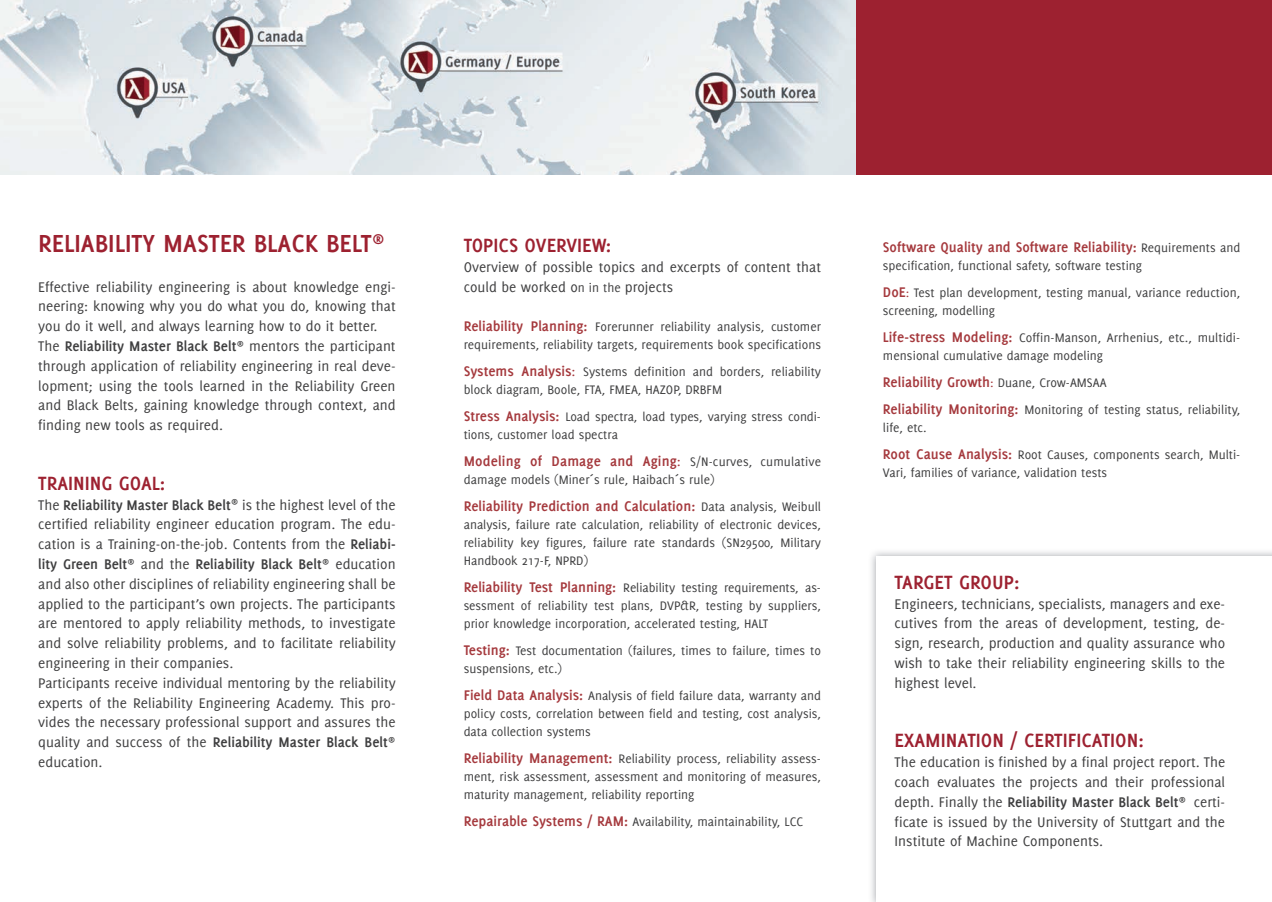
<style>
.page{position:relative;width:1272px;height:902px;background:#fff}
.page>*{position:absolute;margin:0;border:0;box-sizing:border-box;transform-origin:0 0}
.t1{font:700 27px "Delicious";color:#9d2130}
.t2{font:700 21px "Delicious";color:#9d2130}
.t3{font:15.3px/19.8px "Delicious";color:#3e3e3f}
.t4{font:700 15.3px "Delicious";color:#a5393d}
.t5{font:13.5px/18px "Delicious";color:#3e3e3f}
.s1{font-weight:700}
.s2{font-size:13.5px}
.s3{font-weight:700;font-size:15.3px;color:#a5393d}
.s4{font-size:15.3px;color:#a5393d}
.s5{font-weight:400}
.s6{font-weight:400;font-size:13.5px;color:#3e3e3f}
.s7{color:#a5393d}
.s8{font-weight:400;font-size:13.5px}
</style>
<div class="page">
<div style="left:0;top:0;width:1271px;height:174px;background:#9d2130"></div>
<img style="left:871px;top:551px;width:400px;height:350px">
<div style="left:876px;top:556px;width:395px;height:345px;background:#fff"></div>
<img style="left:0;top:0;width:855px;height:174px">
<h1 class="t1" style="left:38px;top:228px;width:348px">RELIABILITY MASTER BLACK BELT<sup>®</sup></h1>
<p class="t3" style="left:38px;top:276px;width:359px">Effective reliability engineering is about knowledge engi&shy;neering: knowing why you do what you do, knowing that you do it well, and always learning how to do it better.<br>The <span class="s1">Reliability Master Black Belt</span><sup>®</sup> mentors the participant through application of reliability engineering in real deve&shy;lopment; using the tools learned in the Reliability Green and Black Belts, gaining knowledge through context, and finding new tools as required.</p>
<h2 class="t2" style="left:38px;top:471px;width:129px">TRAINING GOAL:</h2>
<p class="t3" style="left:38px;top:494px;width:359px">The <span class="s1">Reliability Master Black Belt</span><sup>®</sup> is the highest level of the certified reliability engineer education program. The edu&shy;cation is a Training-on-the-job. Contents from the <span class="s1">Reliabi&shy;lity Green Belt</span><sup>®</sup> and the <span class="s1">Reliability Black Belt</span><sup>®</sup> education and also other disciplines of reliability engineering shall be applied to the participant’s own projects. The participants are mentored to apply reliability methods, to investigate and solve reliability problems, and to facilitate reliability engineering in their companies.<br>Participants receive individual mentoring by the reliability experts of the Reliability Engineering Academy. This pro&shy;vides the necessary professional support and assures the quality and success of the <span class="s1">Reliability Master Black Belt</span><sup>® </sup>education.</p>
<h2 class="t2" style="left:463px;top:233px;width:149px">TOPICS OVERVIEW:</h2>
<p class="t3" style="left:463px;top:257px;width:359px">Overview of possible topics and excerpts of content that could be worked o<span class="s2">n in the</span> projects</p>
<p class="t5" style="left:463px;top:317px;width:359px"><span class="s3">Reliability Planning:</span> Forerunner reliability analysis, customer requirements, reliability targets, requirements book specifications</p>
<p class="t5" style="left:463px;top:362px;width:359px"><span class="s3">Systems Analysis</span><span class="s4">:</span> Systems definition and borders, reliability block diagram, Boole, FTA, FMEA, HAZOP, DRBFM</p>
<p class="t5" style="left:463px;top:407px;width:359px"><span class="s3">Stress Analysis:</span> Load spectra, load types, varying stress condi&shy;tions, customer load spectra</p>
<p class="t4" style="left:463px;top:452px;width:359px">Modeling of Damage and Aging<span class="s5">:</span> <span class="s6">S/N-curves, cumulative</span></p>
<p class="t5" style="left:463px;top:470px;width:252px">damage models (Miner´s rule, Haibach´s rule)</p>
<p class="t4" style="left:463px;top:497px;width:359px">Reliability Prediction and Calculation: <span class="s6">Data analysis, Weibull</span></p>
<p class="t5" style="left:463px;top:515px;width:359px;text-align:justify">analysis, failure rate calculation, reliability of electronic devices, reliability key figures, failure rate standards (SN29500, Military Handbook 217-F, NPRD)</p>
<p class="t5" style="left:463px;top:578px;width:359px;text-align:justify"><span class="s3">Reliability Test Planning:</span> Reliability testing requirements, as&shy;sessment of reliability test plans, DVP&amp;R, testing by suppliers, prior knowledge incorporation, accelerated testing, HALT</p>
<p class="t5" style="left:463px;top:641px;width:359px"><span class="s3">Testing:</span> Test documentation (failures, times to failure, times to suspensions, etc.)</p>
<p class="t5" style="left:463px;top:686px;width:359px;text-align:justify"><span class="s3">Field Data Analysis:</span> Analysis of field failure data, warranty and policy costs, correlation between field and testing, cost analysis, data collection systems</p>
<p class="t5" style="left:463px;top:749px;width:359px;text-align:justify"><span class="s3">Reliability Management:</span> Reliability process, reliability assess&shy;ment, risk assessment, assessment and monitoring of measures, maturity management, reliability reporting</p>
<p class="t5" style="left:463px;top:812px;width:341px"><span class="s3">Repairable Systems / RAM:</span> Availability, maintainability, LCC</p>
<p class="t4" style="left:883px;top:238px;width:359px">Software Quality and Software Reliability: <span class="s6">Requirements and</span></p>
<p class="t5" style="left:883px;top:252px;width:359px;line-height:27px">specification, functional safety, software testing<br><span class="s3">DoE</span><span class="s7">:</span> Test plan development, testing manual, variance reduction,</p>
<p class="t5" style="left:883px;top:297px;width:359px;line-height:27px">screening, modelling<br><span class="s3">Life-stress Modeling:</span> Coffin-Manson, Arrhenius, etc., multidi-</p>
<p class="t5" style="left:883px;top:346px;width:221px">mensional cumulative damage modeling</p>
<p class="t4" style="left:883px;top:373px;width:225px">Reliability Growth<span class="s8">:</span> <span class="s6">Duane, Crow-AMSAA</span></p>
<p class="t5" style="left:883px;top:400px;width:359px"><span class="s3">Reliability Monitoring:</span> Monitoring of testing status, reliability, life, etc.</p>
<p class="t5" style="left:883px;top:445px;width:359px"><span class="s3">Root Cause Analysis:</span> Root Causes, components search, Multi-<br>Vari, families of variance, validation tests</p>
<h2 class="t2" style="left:894px;top:570px;width:126px">TARGET GROUP:</h2>
<p class="t3" style="left:894px;top:593px;width:332px;text-align:justify">Engineers, technicians, specialists, managers and exe&shy;cutives from the areas of development, testing, de&shy;sign, research, production and quality assurance who wish to take their reliability engineering skills to the highest level.</p>
<h2 class="t2" style="left:894px;top:728px;width:251px">EXAMINATION / CERTIFICATION:</h2>
<p class="t3" style="left:894px;top:752px;width:332px;text-align:justify">The education is finished by a final project report. The coach evaluates the projects and their professional depth. Finally the <span class="s1">Reliability Master Black Belt</span><sup>®</sup> certi&shy;ficate is issued by the University of Stuttgart and the Institute of Machine Components.</p>
</div>
